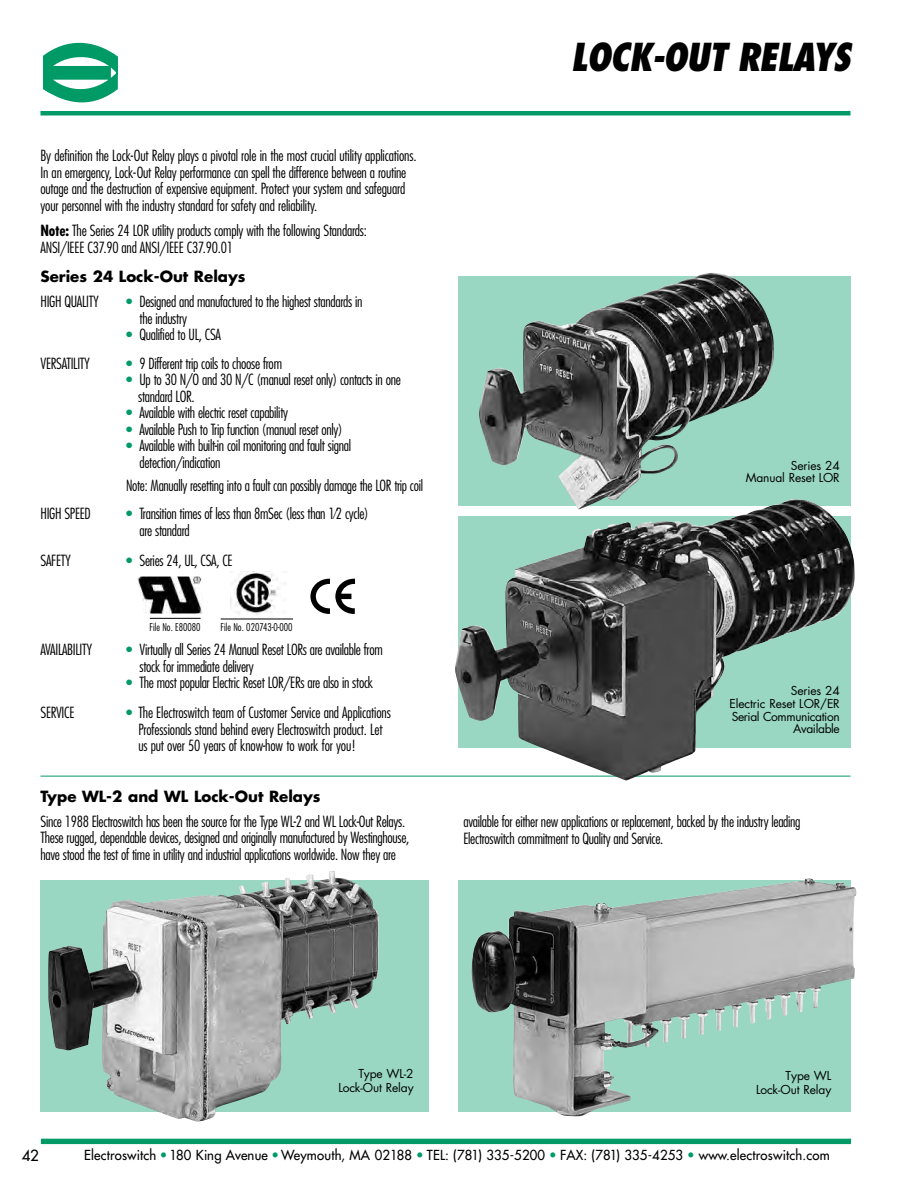
<style>
.page{position:relative;width:918px;height:1188px;background:#fff}
.page>*{position:absolute;margin:0;border:0;box-sizing:border-box;transform-origin:0 0}
.t1{font:italic 800 condensed 37.5px "Futura Std";letter-spacing:-.025em;color:#000}
.t2{font:300 condensed 15px/16.5px "Futura Std";letter-spacing:-.02em;color:#000}
.t3{font:700 15px "Futura Std";color:#000}
.t4{font:500 15px "Futura Std";color:#000}
.t5{font:500 13.5px "Futura Std";letter-spacing:.015em;color:#000}
.t6{font:12px/14.4px "Futura Std";letter-spacing:-.01em;color:#000;text-align:right}
.t7{font:12px/12.8px "Futura Std";letter-spacing:-.03em;color:#000;text-align:right}
.t8{font:300 condensed 10.5px "Futura Std";color:#000}
.s1{font-weight:700}
.s2{color:#009a66}
</style>
<div class="page">
<div style="left:40px;top:111px;width:810px;height:5px;background:#009a66"></div>
<hr style="left:41px;top:1140px;width:810px;height:4px;background:#009a66">
<svg style="left:43px;top:42px;width:75px;height:61px"></svg>
<hr style="left:41px;top:1139px;width:810px;height:4px;background:#009a66">
<svg style="left:458px;top:277px;width:393px;height:229px;background:#86b8a7"></svg>
<svg style="left:458px;top:516px;width:392px;height:232px;background:#6a857c"></svg>
<svg style="left:458px;top:896px;width:392px;height:216px;background:#a4cdbf"></svg>
<svg style="left:40px;top:881px;width:389px;height:231px;background:#95b6ab"></svg>
<hr style="left:40px;top:776px;width:810px;height:1px;background:#009a66">
<svg style="left:458px;top:881px;width:392px;height:15px"></svg>
<img style="left:479px;top:273px;width:232px;height:227px">
<img style="left:455px;top:500px;width:333px;height:169px">
<img style="left:48px;top:871px;width:283px;height:129px">
<img style="left:471px;top:880px;width:334px;height:236px">
<img style="left:230px;top:572px;width:49px;height:43px">
<hr style="left:221px;top:619px;width:72px;height:1px;background:#000">
<hr style="left:150px;top:618px;width:51px;height:1px;background:#000">
<img style="left:137px;top:577px;width:65px;height:37px">
<svg style="left:310px;top:579px;width:45px;height:35px"></svg>
<p class="t2" style="left:40px;top:147px;width:378px">By definition the Lock-Out Relay plays a pivotal role in the most crucial utility applications.<br>In an emergency, Lock-Out Relay performance can spell the difference between a routine outage and the destruction of expensive equipment. Protect your system and safeguard your personnel with the industry standard for safety and reliability.</p>
<p class="t2" style="left:40px;top:222px;width:328px"><span class="s1">Note:</span> The Series 24 LOR utility products comply with the following Standards:<br>ANSI/IEEE C37.90 and ANSI/IEEE C37.90.01</p>
<p class="t3" style="left:40px;top:267px;width:207px">Series 24 Lock-Out Relays</p>
<p class="t2" style="left:40px;top:293px;width:60px">HIGH QUALITY</p>
<p class="t2" style="left:140px;top:293px;width:224px;text-indent:-14px"><span class="s2">•</span> Designed and manufactured to the highest standards in the industry</p>
<p class="t2" style="left:126px;top:326px;width:97px"><span class="s2">•</span> Qualified to UL, CSA</p>
<p class="t2" style="left:40px;top:355px;width:51px">VERSATILITY</p>
<p class="t2" style="left:126px;top:355px;width:158px"><span class="s2">•</span> 9 Different trip coils to choose from</p>
<p class="t2" style="left:138px;top:371px;width:264px;text-indent:-12px"><span class="s2">•</span> Up to 30 N/O and 30 N/C (manual reset only) contacts in one standard LOR.</p>
<p class="t2" style="left:126px;top:404px;width:164px"><span class="s2">•</span> Available with electric reset capability</p>
<p class="t2" style="left:126px;top:421px;width:218px"><span class="s2">•</span> Available Push to Trip function (manual reset only)</p>
<p class="t2" style="left:140px;top:437px;width:213px;text-indent:-14px"><span class="s2">•</span> Available with built-in coil monitoring and fault signal detection/indication</p>
<p class="t2" style="left:126px;top:477px;width:299px">Note: Manually resetting into a fault can possibly damage the LOR trip coil</p>
<p class="t2" style="left:40px;top:506px;width:52px">HIGH SPEED</p>
<p class="t2" style="left:140px;top:506px;width:231px;text-indent:-14px"><span class="s2">•</span> Transition times of less than 8mSec (less than 1⁄2 cycle) are standard</p>
<p class="t2" style="left:41px;top:552px;width:32px">SAFETY</p>
<p class="t2" style="left:126px;top:552px;width:108px"><span class="s2">•</span> Series 24, UL, CSA, CE</p>
<p class="t8" style="left:150px;top:621px;width:53px">File No. E80080</p>
<p class="t8" style="left:221px;top:621px;width:74px">File No. 020743-0-000</p>
<h1 class="t1" style="left:571px;top:34px;width:281px">LOCK-OUT RELAYS</h1>
<p class="t6" style="left:746px;top:459px;width:96px;line-height:12.8px">Series 24<br>Manual Reset LOR</p>
<p class="t2" style="left:40px;top:641px;width:53px">AVAILABILITY</p>
<p class="t2" style="left:140px;top:641px;width:245px;text-indent:-14px"><span class="s2">•</span> Virtually all Series 24 Manual Reset LORs are available from stock for immediate delivery</p>
<p class="t2" style="left:126px;top:674px;width:249px"><span class="s2">•</span> The most popular Electric Reset LOR/ERs are also in stock</p>
<p class="t2" style="left:40px;top:704px;width:35px">SERVICE</p>
<p class="t2" style="left:138px;top:704px;width:254px;text-indent:-12px"><span class="s2">•</span> The Electroswitch team of Customer Service and Applications<br>Professionals stand behind every Electroswitch product. Let us put over 50 years of know-how to work for you!</p>
<p class="t3" style="left:41px;top:786px;width:282px">Type WL-2 and WL Lock-Out Relays</p>
<p class="t2" style="left:41px;top:813px;width:370px">Since 1988 Electroswitch has been the source for the Type WL-2 and WL Lock-Out Relays.<br>These rugged, dependable devices, designed and originally manufactured by Westinghouse, have stood the test of time in utility and industrial applications worldwide. Now they are</p>
<p class="t2" style="left:464px;top:814px;width:339px">available for either new applications or replacement, backed by the industry leading<br>Electroswitch commitment to Quality and Service.</p>
<p class="t7" style="left:730px;top:685px;width:112px">Series 24<br>Electric Reset LOR/ER<br>Serial Communication<br>Available</p>
<p class="t6" style="left:338px;top:1066px;width:77px">Type WL-2<br>Lock-Out Relay</p>
<p class="t6" style="left:756px;top:1068px;width:77px">Type WL<br>Lock-Out Relay</p>
<p class="t4" style="left:22px;top:1146px;width:19px">42</p>
<p class="t5" style="left:84px;top:1147px;width:747px">Electroswitch <span class="s2">•</span> 180 King Avenue <span class="s2">•</span> Weymouth, MA 02188 <span class="s2">•</span> TEL: (781) 335-5200 <span class="s2">•</span> FAX: (781) 335-4253 <span class="s2">•</span> www.electroswitch.com</p>
</div>
